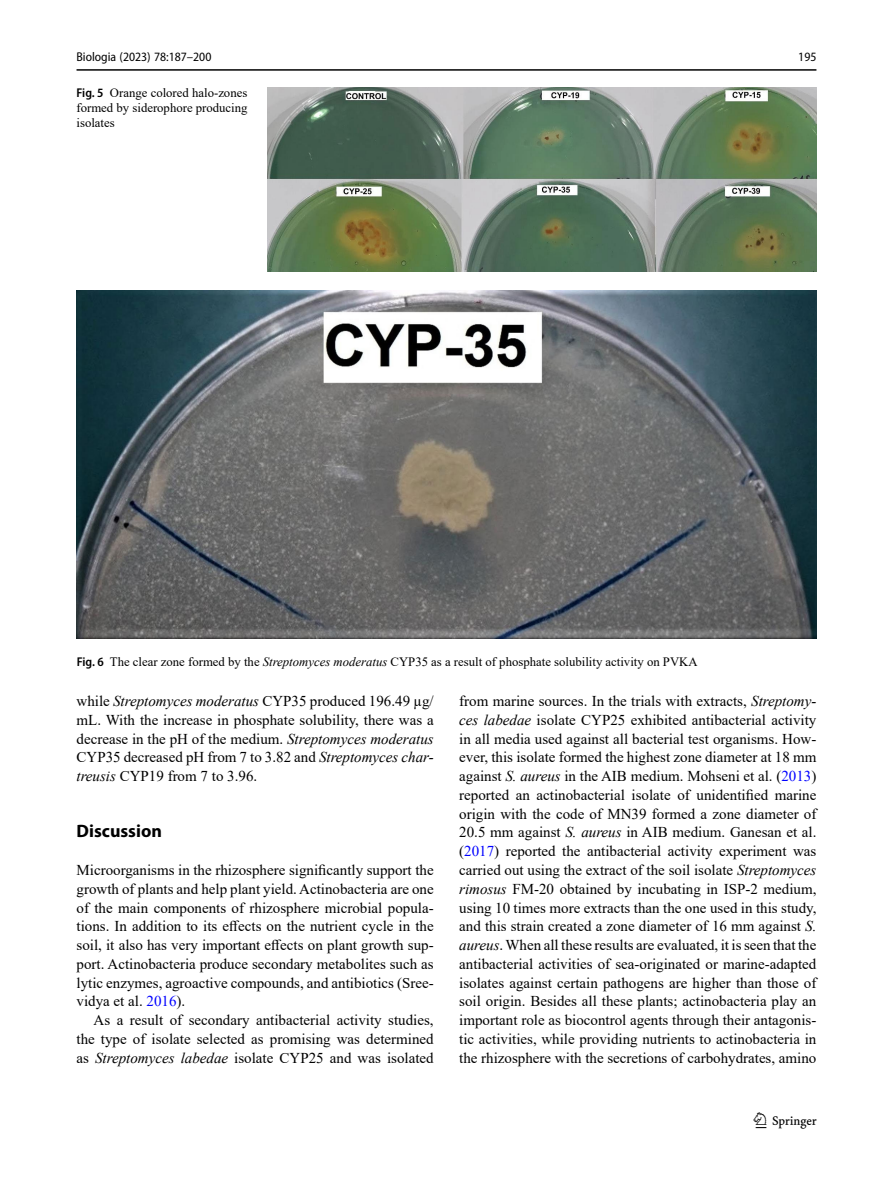
<style>
.page{position:relative;width:893px;height:1187px;background:#fff}
.page>*{position:absolute;margin:0;border:0;box-sizing:border-box;transform-origin:0 0}
.t1{font:22.5px "Springnew";color:#000}
.Head_1{font:700 18px "Myriad Pro";color:#000}
.Body_Text_Indent{font:15px/18.8px "Times New Roman";color:#000;text-align:justify}
.Body_Text{font:15px/18.8px "Times New Roman";color:#000;text-align:justify}
.Figure_Caption{font:12.75px "Times New Roman";color:#000}
.Figure_Caption_Side{font:12.75px/15px "Times New Roman";color:#000;text-align:justify}
.t2{font:semi-condensed 12.75px "Myriad Pro";color:#000}
.s1{font-family:"Myriad Pro";font-weight:600;font-stretch:semi-condensed}
.s2{font-style:italic}
.s3{color:#00f}
</style>
<div class="page">
<hr style="left:77px;top:69px;width:739px;height:2px;background:#000">
<img style="left:77px;top:290px;width:740px;height:348px">
<img style="left:268px;top:87px;width:548px;height:184px">
<p class="t2" style="left:77px;top:49px;width:136px">Biologia (2023) 78:187–200</p>
<p class="Figure_Caption_Side" style="left:77px;top:84px;width:173px"><span class="s1">Fig. 5</span> Orange colored halo-zones formed by siderophore producing isolates</p>
<p class="t2" style="left:798px;top:49px;width:20px">195</p>
<p class="Figure_Caption" style="left:77px;top:653px;width:622px"><span class="s1">Fig. 6</span> The clear zone formed by the <span class="s2">Streptomyces moderatus</span> CYP35 as a result of phosphate solubility activity on PVKA</p>
<p class="Body_Text_Indent" style="left:77px;top:691px;width:359px">while <span class="s2">Streptomyces moderatus</span> CYP35 produced 196.49 µg/ mL. With the increase in phosphate solubility, there was a decrease in the pH of the medium. <span class="s2">Streptomyces moderatus </span>CYP35 decreased pH from 7 to 3.82 and <span class="s2">Streptomyces char&shy;treusis</span> CYP19 from 7 to 3.96.</p>
<p class="Head_1" style="left:77px;top:819px;width:87px">Discussion</p>
<p class="Body_Text" style="left:77px;top:860px;width:359px">Microorganisms in the rhizosphere significantly support the growth of plants and help plant yield. Actinobacteria are one of the main components of rhizosphere microbial popula&shy;tions. In addition to its effects on the nutrient cycle in the soil, it also has very important effects on plant growth sup&shy;port. Actinobacteria produce secondary metabolites such as lytic enzymes, agroactive compounds, and antibiotics (Sree&shy;vidya et al. <span class="s3">2016</span>).</p>
<p class="Body_Text_Indent" style="left:77px;top:1010px;width:359px;text-indent:17px">As a result of secondary antibacterial activity studies, the type of isolate selected as promising was determined as <span class="s2">Streptomyces labedae</span> isolate CYP25 and was isolated</p>
<p class="Body_Text_Indent" style="left:459px;top:691px;width:359px">from marine sources. In the trials with extracts, <span class="s2">Streptomy&shy;ces labedae</span> isolate CYP25 exhibited antibacterial activity in all media used against all bacterial test organisms. How&shy;ever, this isolate formed the highest zone diameter at 18 mm against <span class="s2">S. aureus</span> in the AIB medium. Mohseni et al. (<span class="s3">2013</span>) reported an actinobacterial isolate of unidentified marine origin with the code of MN39 formed a zone diameter of 20.5 mm against <span class="s2">S. aureus</span> in AIB medium. Ganesan et al. (<span class="s3">2017</span>) reported the antibacterial activity experiment was carried out using the extract of the soil isolate <span class="s2">Streptomyces rimosus</span> FM-20 obtained by incubating in ISP-2 medium, using 10 times more extracts than the one used in this study, and this strain created a zone diameter of 16 mm against <span class="s2">S. aureus</span>. When all these results are evaluated, it is seen that the antibacterial activities of sea-originated or marine-adapted isolates against certain pathogens are higher than those of soil origin. Besides all these plants; actinobacteria play an important role as biocontrol agents through their antagonis&shy;tic activities, while providing nutrients to actinobacteria in the rhizosphere with the secretions of carbohydrates, amino</p>
<h1 class="t1" style="left:756px;top:1107px;width:63px">1 3</h1>
</div>
